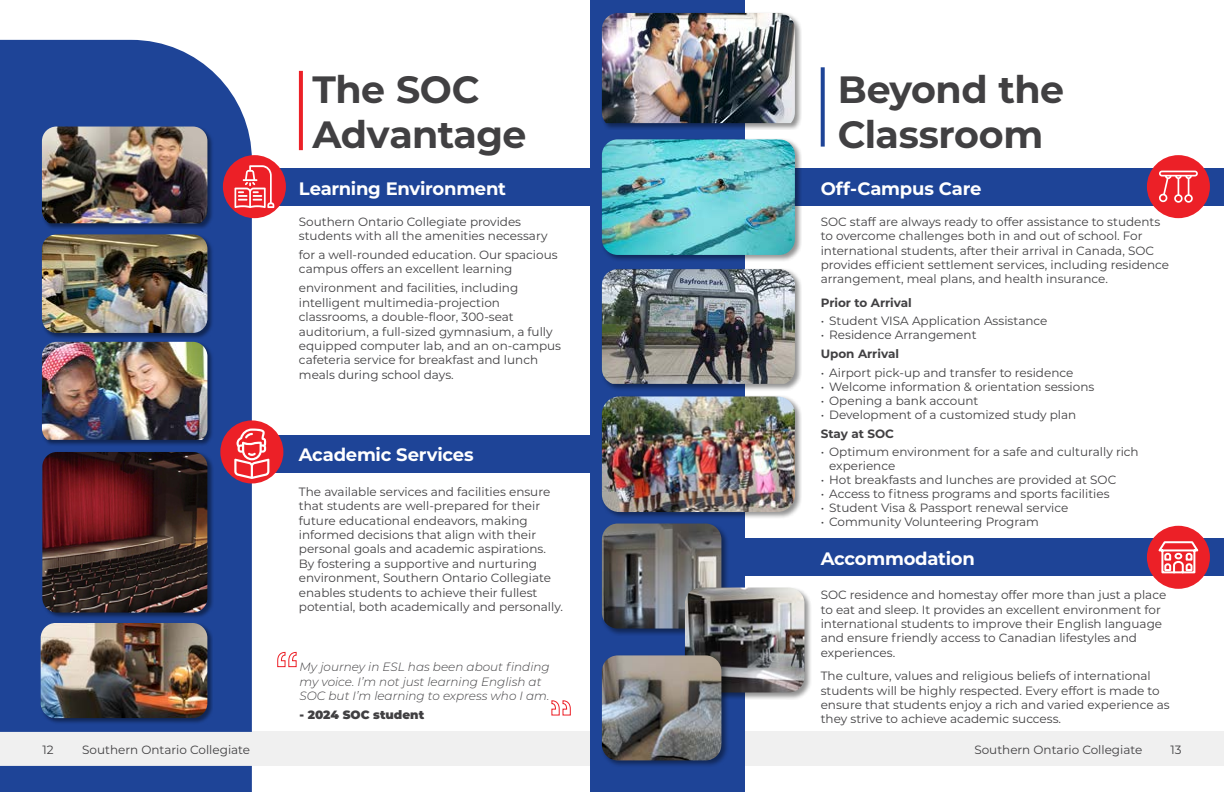
<style>
.page{position:relative;width:1224px;height:792px;background:#fff}
.page>*{position:absolute;margin:0;border:0;box-sizing:border-box;transform-origin:0 0}
.t1{font:700 38px/45.6px "Montserrat";letter-spacing:-.015em;color:#414042}
.t2{font:700 18px "Montserrat";letter-spacing:-.015em;color:#fff}
.t3{font:12px/14.4px "Montserrat";color:#414042}
.t4{font:italic 300 12px/14.4px "Montserrat";color:#414042}
.t5{font:700 12px "Montserrat";color:#414042}
.t6{font:900 12px "Montserrat";color:#414042}
</style>
<div class="page">
<div style="left:0;top:732px;width:1224px;height:34px;background:#f0f0f0"></div>
<div style="left:590px;top:0;width:155px;height:792px;background:#1e4497"></div>
<div style="left:0;top:40px;width:252px;height:692px;background:#1e4497"></div>
<div style="left:112px;top:168px;width:500px;height:37px;background:#1e4497"></div>
<div style="left:612px;top:168px;width:612px;height:37px;background:#1e4497"></div>
<div style="left:112px;top:435px;width:500px;height:37px;background:#1e4497"></div>
<div style="left:612px;top:539px;width:612px;height:37px;background:#1e4497"></div>
<div style="left:42px;top:342px;width:172px;height:105px;background:#000;opacity:.44"></div>
<img style="left:42px;top:342px;width:165px;height:98px">
<div style="left:600px;top:395px;width:202px;height:125px;background:#000;opacity:.43"></div>
<img style="left:602px;top:396px;width:193px;height:116px">
<div style="left:600px;top:268px;width:202px;height:124px;background:#000;opacity:.43"></div>
<img style="left:602px;top:269px;width:193px;height:115px">
<div style="left:600px;top:138px;width:202px;height:125px;background:#000;opacity:.43"></div>
<img style="left:602px;top:139px;width:193px;height:116px">
<div style="left:600px;top:11px;width:202px;height:119px;background:#000;opacity:.43"></div>
<img style="left:602px;top:13px;width:193px;height:110px">
<div style="left:600px;top:522px;width:129px;height:114px;background:#000;opacity:.43"></div>
<img style="left:602px;top:524px;width:119px;height:105px">
<div style="left:683px;top:586px;width:129px;height:114px;background:#000;opacity:.43"></div>
<img style="left:685px;top:588px;width:119px;height:105px">
<div style="left:600px;top:654px;width:129px;height:114px;background:#000;opacity:.43"></div>
<img style="left:602px;top:655px;width:119px;height:105px">
<div style="left:223px;top:155px;width:63px;height:63px;background:#ec2027;border-radius:50%"></div>
<div style="left:1147px;top:155px;width:63px;height:63px;background:#ec2027;border-radius:50%"></div>
<div style="left:1147px;top:526px;width:63px;height:63px;background:#ec2027;border-radius:50%"></div>
<div style="left:220px;top:420px;width:63px;height:63px;background:#ec2027;border-radius:50%"></div>
<svg style="left:235px;top:165px;width:39px;height:43px"></svg>
<div style="left:42px;top:126px;width:172px;height:103px;background:#000;opacity:.44"></div>
<img style="left:42px;top:127px;width:165px;height:96px">
<div style="left:42px;top:234px;width:172px;height:105px;background:#000;opacity:.44"></div>
<img style="left:42px;top:234px;width:165px;height:99px">
<div style="left:42px;top:452px;width:172px;height:167px;background:#000;opacity:.44"></div>
<img style="left:42px;top:452px;width:165px;height:161px">
<div style="left:40px;top:623px;width:173px;height:102px;background:#000;opacity:.44"></div>
<img style="left:41px;top:623px;width:166px;height:95px">
<svg style="left:299px;top:71px;width:4px;height:79px"></svg>
<svg style="left:821px;top:67px;width:4px;height:80px"></svg>
<svg style="left:234px;top:429px;width:35px;height:50px"></svg>
<div style="left:0;top:766px;width:252px;height:26px;background:#1e4497"></div>
<svg style="left:1159px;top:171px;width:39px;height:32px"></svg>
<svg style="left:1158px;top:541px;width:41px;height:33px"></svg>
<svg style="left:277px;top:652px;width:20px;height:15px"></svg>
<svg style="left:551px;top:700px;width:20px;height:16px"></svg>
<h1 class="t1" style="left:312px;top:64px;width:216px">The SOC<br>Advantage</h1>
<h1 class="t1" style="left:838px;top:64px;width:228px">Beyond the<br>Classroom</h1>
<h2 class="t2" style="left:299px;top:176px;width:209px">Learning Environment</h2>
<p class="t3" style="left:299px;top:214px;width:250px">Southern Ontario Collegiate provides students with all the amenities necessary</p>
<p class="t3" style="left:299px;top:247px;width:260px">for a well-rounded education. Our spacious campus offers an excellent learning</p>
<p class="t3" style="left:299px;top:280px;width:264px">environment and facilities, including intelligent multimedia-projection classrooms, a double-floor, 300-seat auditorium, a full-sized gymnasium, a fully equipped computer lab, and an on-campus cafeteria service for breakfast and lunch meals during school days.</p>
<h2 class="t2" style="left:299px;top:442px;width:176px">Academic Services</h2>
<p class="t3" style="left:299px;top:484px;width:266px">The available services and facilities ensure that students are well-prepared for their future educational endeavors, making informed decisions that align with their personal goals and academic aspirations.<br>By fostering a supportive and nurturing environment, Southern Ontario Collegiate enables students to achieve their fullest potential, both academically and personally.</p>
<p class="t4" style="left:300px;top:659px;width:252px">My journey in ESL has been about finding my voice. I’m not just learning English at<br>SOC but I’m learning to express who I am.</p>
<p class="t6" style="left:300px;top:706px;width:126px">- 2024 SOC student</p>
<h2 class="t2" style="left:821px;top:176px;width:162px">Off-Campus Care</h2>
<p class="t3" style="left:821px;top:214px;width:350px">SOC staff are always ready to offer assistance to students to overcome challenges both in and out of school. For international students, after their arrival in Canada, SOC provides efficient settlement services, including residence arrangement, meal plans, and health insurance.</p>
<p class="t5" style="left:821px;top:294px;width:93px">Prior to Arrival</p>
<p class="t3" style="left:821px;top:313px;width:228px">• Student VISA Application Assistance</p>
<p class="t3" style="left:821px;top:327px;width:157px">• Residence Arrangement</p>
<p class="t5" style="left:821px;top:345px;width:80px">Upon Arrival</p>
<p class="t3" style="left:821px;top:365px;width:254px">• Airport pick-up and transfer to residence</p>
<p class="t3" style="left:821px;top:379px;width:275px">• Welcome information &amp; orientation sessions</p>
<p class="t3" style="left:821px;top:393px;width:159px">• Opening a bank account</p>
<p class="t3" style="left:821px;top:407px;width:257px">• Development of a customized study plan</p>
<p class="t5" style="left:821px;top:425px;width:75px">Stay at SOC</p>
<p class="t3" style="left:829px;top:444px;width:311px;line-height:14px;text-indent:-9px">• Optimum environment for a safe and culturally rich experience</p>
<p class="t3" style="left:821px;top:472px;width:297px">• Hot breakfasts and lunches are provided at SOC</p>
<p class="t3" style="left:821px;top:486px;width:290px">• Access to fitness programs and sports facilities</p>
<p class="t3" style="left:821px;top:500px;width:249px">• Student Visa &amp; Passport renewal service</p>
<p class="t3" style="left:821px;top:514px;width:220px">• Community Volunteering Program</p>
<h2 class="t2" style="left:821px;top:546px;width:156px">Accommodation</h2>
<p class="t3" style="left:821px;top:587px;width:347px">SOC residence and homestay offer more than just a place to eat and sleep. It provides an excellent environment for international students to improve their English language and ensure friendly access to Canadian lifestyles and experiences.</p>
<p class="t3" style="left:821px;top:668px;width:350px">The culture, values and religious beliefs of international students will be highly respected. Every effort is made to ensure that students enjoy a rich and varied experience as they strive to achieve academic success.</p>
<p class="t3" style="left:43px;top:742px;width:13px">12</p>
<p class="t3" style="left:82px;top:742px;width:169px">Southern Ontario Collegiate</p>
<p class="t3" style="left:974px;top:742px;width:169px">Southern Ontario Collegiate</p>
<p class="t3" style="left:1170px;top:742px;width:13px">13</p>
</div>
